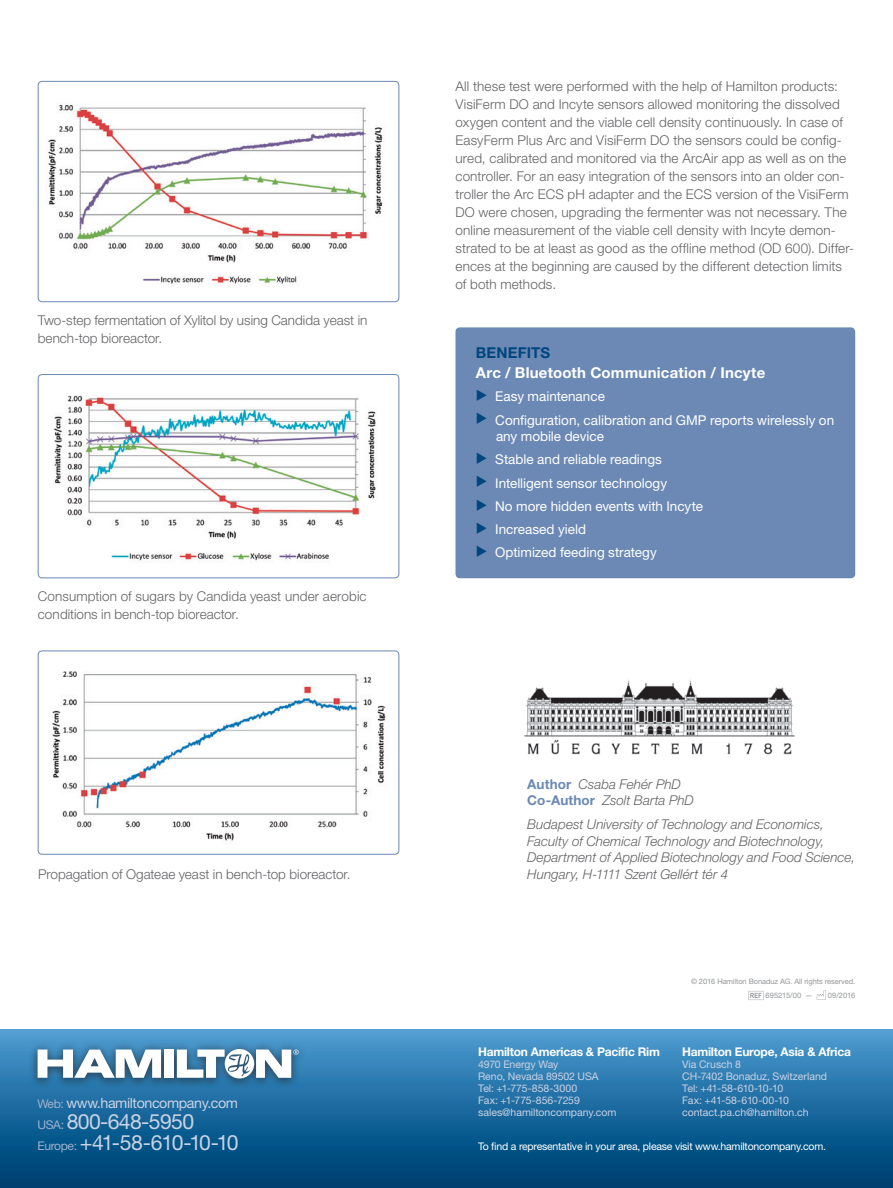
<style>
.page{position:relative;width:893px;height:1188px;background:#fff}
.page>*{position:absolute;margin:0;border:0;box-sizing:border-box;transform-origin:0 0}
.t1{font:21px/21px "Helvetica Neue LT Pro";letter-spacing:-.03em;color:#cad2e4}
.t2{font:700 15px "Helvetica Neue LT Pro";letter-spacing:.015em;color:#fff}
.t3{font:700 15px "Helvetica Neue LT Pro";letter-spacing:.015em;color:#00467e}
.t4{font:14.1px "Helvetica Neue LT Pro";letter-spacing:-.03em;color:#cad2e4}
.t5{font:300 13.5px/18px "Helvetica Neue LT Pro";letter-spacing:.01em;color:#636366}
.t6{font:italic 300 13.5px/16.5px "Helvetica Neue LT Pro";color:#636366}
.t7{font:13.5px/23.2px "Helvetica Neue LT Pro";color:#fff}
.t8{font:700 12px "Helvetica Neue LT Pro";letter-spacing:-.02em;color:#fff}
.t9{font:10.5px/12px "Helvetica Neue LT Pro";letter-spacing:-.005em;color:#cad2e4}
.t10{font:10.5px "Helvetica Neue LT Pro";letter-spacing:-.02em;color:#fff}
.t11{font:7.5px/14px "Helvetica Neue LT Pro";letter-spacing:-.01em;color:#939598}
.s1{font-size:12px;color:#9db0ce}
.s2{font-weight:700;font-style:normal;color:#6b89b4}
</style>
<div class="page">
<img style="left:48px;top:105px;width:335px;height:179px">
<div style="left:38px;top:81px;width:361px;height:221px;border:1px solid #6b89b4;border-radius:4px"></div>
<svg style="left:748px;top:991px;width:15px;height:9px"></svg>
<svg style="left:817px;top:991px;width:9px;height:9px"></svg>
<img style="left:524px;top:679px;width:271px;height:76px">
<div style="left:455px;top:327px;width:400px;height:251px;background:#6b89b4;border-radius:4px"></div>
<img style="left:54px;top:395px;width:322px;height:166px">
<div style="left:38px;top:374px;width:361px;height:204px;border:1px solid #6b89b4;border-radius:4px"></div>
<img style="left:52px;top:671px;width:334px;height:170px">
<div style="left:38px;top:651px;width:361px;height:204px;border:1px solid #6b89b4;border-radius:4px"></div>
<div style="left:0;top:1030px;width:893px;height:158px;background:linear-gradient(to bottom,#4b9bd1,#003b6d)"></div>
<div style="left:30px;top:1045px;width:276px;height:44px;background:#2876ab"></div>
<div style="left:28px;top:1040px;width:279px;height:48px;background:#231f20;opacity:.4"></div>
<div style="left:164px;top:1050px;width:10px;height:28px;background:#fff"></div>
<svg style="left:38px;top:1050px;width:123px;height:28px;background:#b5c9d7"></svg>
<svg style="left:177px;top:1049px;width:122px;height:29px;background:#acc3d3"></svg>
<p class="t5" style="left:38px;top:311px;width:331px">Two-step fermentation of Xylitol by using Candida yeast in bench-top bioreactor.</p>
<p class="t5" style="left:38px;top:587px;width:330px">Consumption of sugars by Candida yeast under aerobic conditions in bench-top bioreactor.</p>
<p class="t5" style="left:38px;top:865px;width:314px">Propagation of Ogateae yeast in bench-top bioreactor.</p>
<p class="t4" style="left:37px;top:1094px;width:202px"><span class="s1">Web:</span> www.hamiltoncompany.com</p>
<h1 class="t1" style="left:37px;top:1110px;width:203px"><span class="s1">USA:</span> 800-648-5950<br><span class="s1">Europe:</span> +41-58-610-10-10</h1>
<p class="t5" style="left:455px;top:77px;width:400px">All these test were performed with the help of Hamilton products:<br>VisiFerm DO and Incyte sensors allowed monitoring the dissolved oxygen content and the viable cell density continuously. In case of EasyFerm Plus Arc and VisiFerm DO the sensors could be config&shy;ured, calibrated and monitored via the ArcAir app as well as on the controller. For an easy integration of the sensors into an older con&shy;troller the Arc ECS pH adapter and the ECS version of the VisiFerm DO were chosen, upgrading the fermenter was not necessary. The online measurement of the viable cell density with Incyte demon&shy;strated to be at least as good as the offline method (OD 600). Differ&shy;ences at the beginning are caused by the different detection limits of both methods.</p>
<p class="t3" style="left:476px;top:344px;width:76px">BENEFITS</p>
<p class="t2" style="left:476px;top:363px;width:291px">Arc / Bluetooth Communication / Incyte</p>
<p class="t7" style="left:495px;top:385px;width:340px">Easy maintenance<br>Configuration, calibration and GMP reports wirelessly on</p>
<p class="t7" style="left:495px;top:424px;width:209px">any mobile device<br>Stable and reliable readings<br>Intelligent sensor technology<br>No more hidden events with Incyte<br>Increased yield<br>Optimized feeding strategy</p>
<p class="t6" style="left:527px;top:776px;width:168px"><span class="s2">Author</span> Csaba Fehér PhD<br><span class="s2">Co-Author</span> Zsolt Barta PhD</p>
<p class="t6" style="left:527px;top:816px;width:329px">Budapest University of Technology and Economics, Faculty of Chemical Technology and Biotechnology, Department of Applied Biotechnology and Food Science, Hungary, H-1111 Szent Gellért tér 4</p>
<p class="t8" style="left:478px;top:1044px;width:183px">Hamilton Americas &amp; Pacific Rim</p>
<p class="t9" style="left:478px;top:1058px;width:140px">4970 Energy Way<br>Reno, Nevada 89502 USA<br>Tel: +1-775-858-3000<br>Fax: +1-775-856-7259 sales@hamiltoncompany.com</p>
<p class="t11" style="left:765px;top:974px;width:91px;text-indent:-74px">© 2016 Hamilton Bonaduz AG. All rights reserved.<br>695215/00 —</p>
<p class="t11" style="left:828px;top:988px;width:29px">09/2016</p>
<p class="t8" style="left:682px;top:1044px;width:170px">Hamilton Europe, Asia &amp; Africa</p>
<p class="t9" style="left:682px;top:1058px;width:146px">Via Crusch 8<br>CH-7402 Bonaduz, Switzerland<br>Tel: +41-58-610-10-10<br>Fax: +41-58-610-00-10 contact.pa.ch@hamilton.ch</p>
<p class="t10" style="left:478px;top:1140px;width:349px">To find a representative in your area, please visit www.hamiltoncompany.com.</p>
</div>
